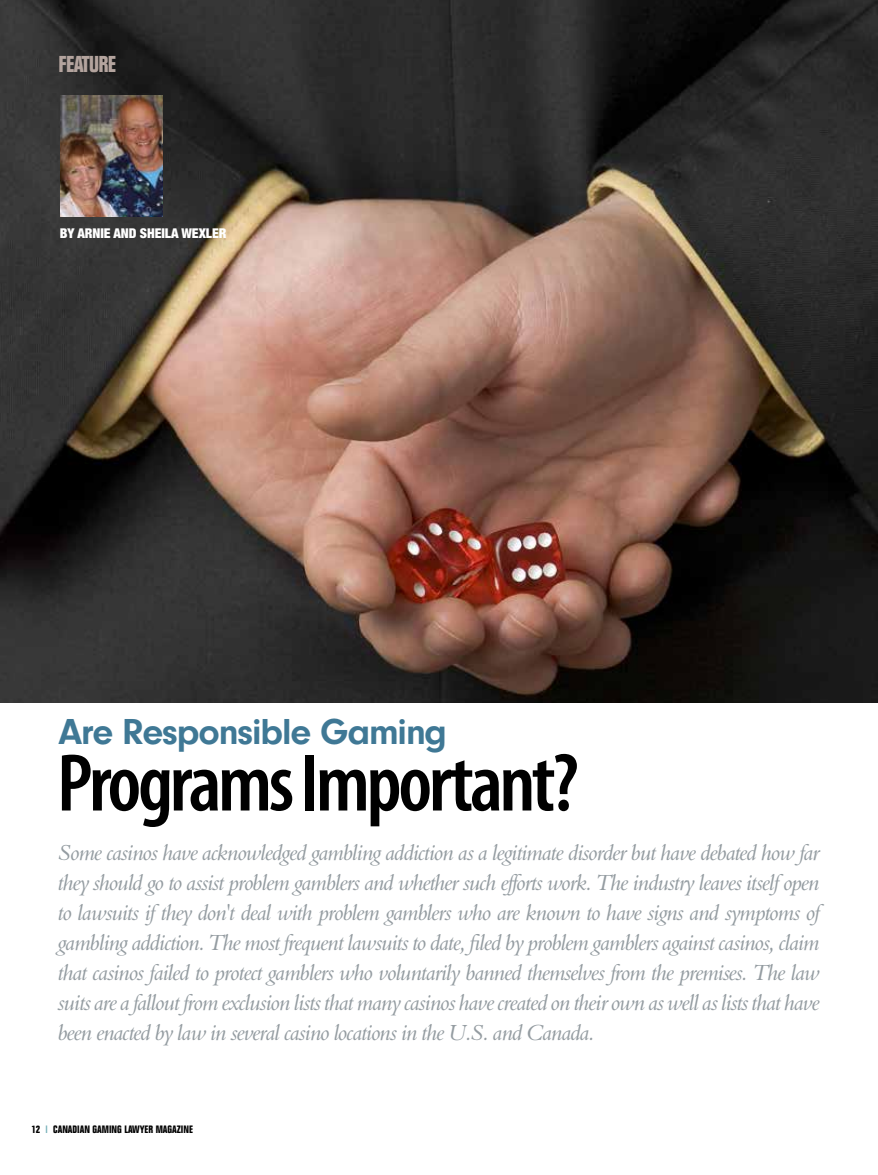
<style>
.page{position:relative;width:878px;height:1175px;background:#fff}
.page>*{position:absolute;margin:0;border:0;box-sizing:border-box;transform-origin:0 0}
.t1{font:600 condensed 82.5px "Myriad Pro";letter-spacing:-.04em;color:#000}
.t2{font:700 37.5px "Neuzeit Gro T";letter-spacing:-.03em;color:#3f7895}
.t3{font:22.5px/30px "Aldine 401 BT Italic A";letter-spacing:-.03em;color:#949ca1;text-align:justify}
.t4{font:700 condensed 22.5px "Folio";letter-spacing:-.03em;color:#b4a49e}
.t5{font:900 condensed 13.5px "Helvetica Neue";letter-spacing:-.005em;color:#fff}
.t6{font:700 condensed 10.5px "Folio";color:#000}
.s1{color:#73afb7}
</style>
<div class="page">
<img style="left:0;top:1px;width:878px;height:702px">
<img style="left:60px;top:95px;width:102px;height:122px">
<p class="t4" style="left:58px;top:52px;width:59px">FEATURE</p>
<p class="t5" style="left:60px;top:225px;width:168px">BY ARNIE AND SHEILA WEXLER</p>
<h2 class="t2" style="left:58px;top:710px;width:390px">Are Responsible Gaming</h2>
<h1 class="t1" style="left:57px;top:732px;width:523px">Programs Important?</h1>
<p class="t3" style="left:58px;top:836px;width:763px">Some casinos have acknowledged gambling addiction as a legitimate disorder but have debated how far they should go to assist problem gamblers and whether such efforts work. The industry leaves itself open to lawsuits if they don't deal with problem gamblers who are known to have signs and symptoms of gambling addiction. The most frequent lawsuits to date, filed by problem gamblers against casinos, claim that casinos failed to protect gamblers who voluntarily banned themselves from the premises. The law suits are a fallout from exclusion lists that many casinos have created on their own as well as lists that have been enacted by law in several casino locations in the U.S. and Canada.</p>
<p class="t6" style="left:31px;top:1123px;width:163px">12 <span class="s1">|</span> CANADIAN GAMING LAWYER MAGAZINE</p>
</div>
